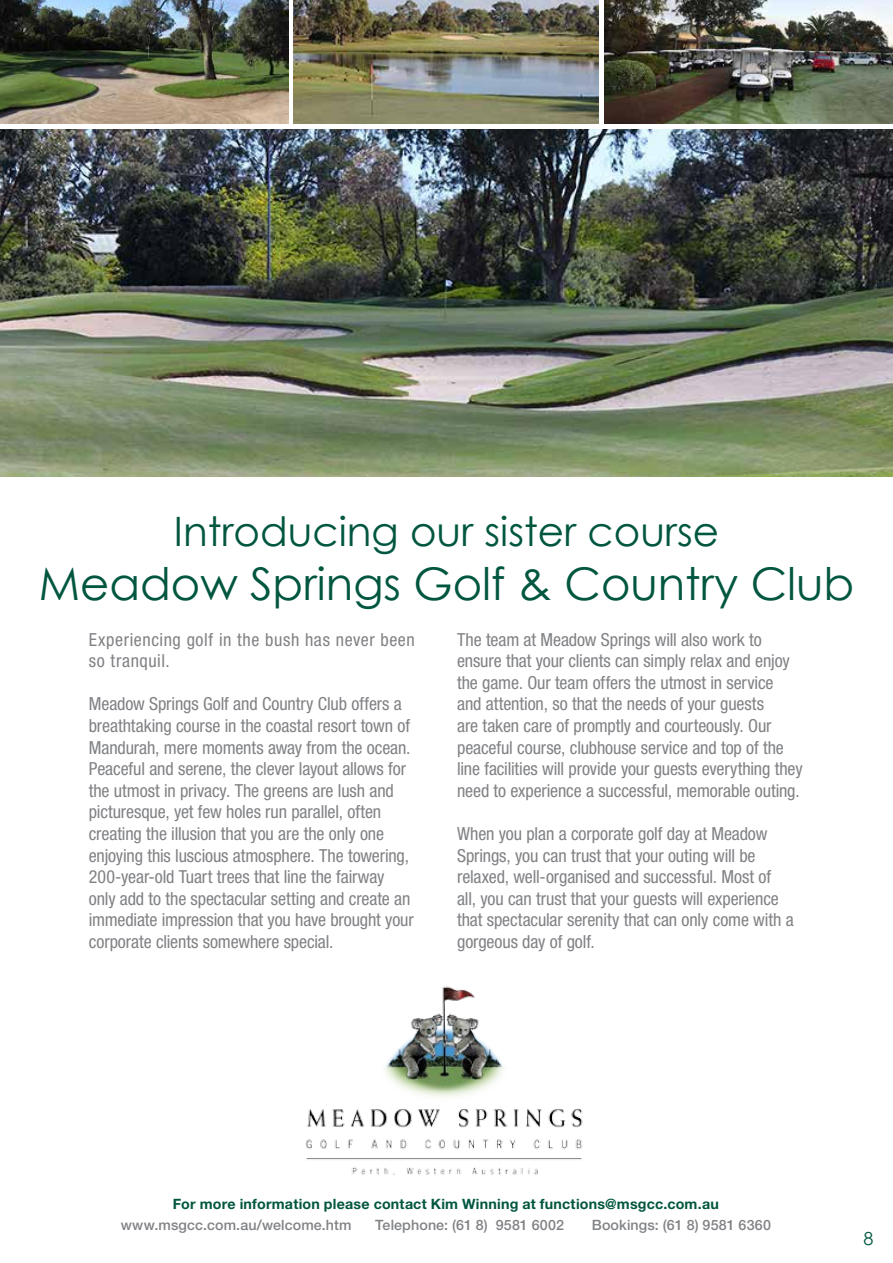
<style>
.page{position:relative;width:893px;height:1263px;background:#fff}
.page>*{position:absolute;margin:0;border:0;box-sizing:border-box;transform-origin:0 0}
.t1{font:45px "Century Gothic";color:#00563f}
.t2{font:40.5px "Century Gothic";color:#00563f}
.t3{font:condensed 18px/21.6px "Helvetica Neue LT";letter-spacing:-.005em;color:#808285}
.t4{font:condensed 18px/21.6px "Helvetica Neue LT";letter-spacing:.03em;color:#808285}
.t5{font:18px "Century Gothic";color:#00563f}
.t6{font:500 14.25px "Helvetica Neue LT";letter-spacing:.01em;color:#808285}
.t7{font:700 14.25px "Helvetica Neue LT";letter-spacing:.015em;color:#00563f}
</style>
<div class="page">
<img style="left:305px;top:986px;width:278px;height:189px">
<img style="left:0;top:129px;width:893px;height:348px">
<img style="left:0;top:0;width:288px;height:124px">
<img style="left:293px;top:0;width:305px;height:124px">
<img style="left:604px;top:0;width:289px;height:124px">
<h2 class="t2" style="left:174px;top:503px;width:547px">Introducing our sister course</h2>
<h1 class="t1" style="left:39px;top:552px;width:817px">Meadow Springs Golf &amp; Country Club</h1>
<p class="t4" style="left:89px;top:628px;width:328px">Experiencing golf in the bush has never been so tranquil.</p>
<p class="t3" style="left:89px;top:693px;width:326px">Meadow Springs Golf and Country Club offers a breathtaking course in the coastal resort town of Mandurah, mere moments away from the ocean.<br>Peaceful and serene, the clever layout allows for the utmost in privacy. The greens are lush and picturesque, yet few holes run parallel, often creating the illusion that you are the only one enjoying this luscious atmosphere. The towering, 200-year-old Tuart trees that line the fairway only add to the spectacular setting and create an immediate impression that you have brought your corporate clients somewhere special.</p>
<p class="t3" style="left:457px;top:628px;width:347px">The team at Meadow Springs will also work to ensure that your clients can simply relax and enjoy the game. Our team offers the utmost in service<br>and attention, so that the needs of your guests<br>are taken care of promptly and courteously. Our peaceful course, clubhouse service and top of the line facilities will provide your guests everything they need to experience a successful, memorable outing.</p>
<p class="t3" style="left:457px;top:823px;width:338px">When you plan a corporate golf day at Meadow Springs, you can trust that your outing will be relaxed, well-organised and successful. Most of all, you can trust that your guests will experience that spectacular serenity that can only come with a gorgeous day of golf.</p>
<p class="t7" style="left:173px;top:1194px;width:548px">For more information please contact Kim Winning at functions@msgcc.com.au</p>
<p class="t6" style="left:121px;top:1216px;width:232px">www.msgcc.com.au/welcome.htm</p>
<p class="t6" style="left:375px;top:1216px;width:190px">Telephone: (61 8) 9581 6002</p>
<p class="t6" style="left:592px;top:1216px;width:181px">Bookings: (61 8) 9581 6360</p>
<p class="t5" style="left:863px;top:1226px;width:11px">8</p>
</div>
